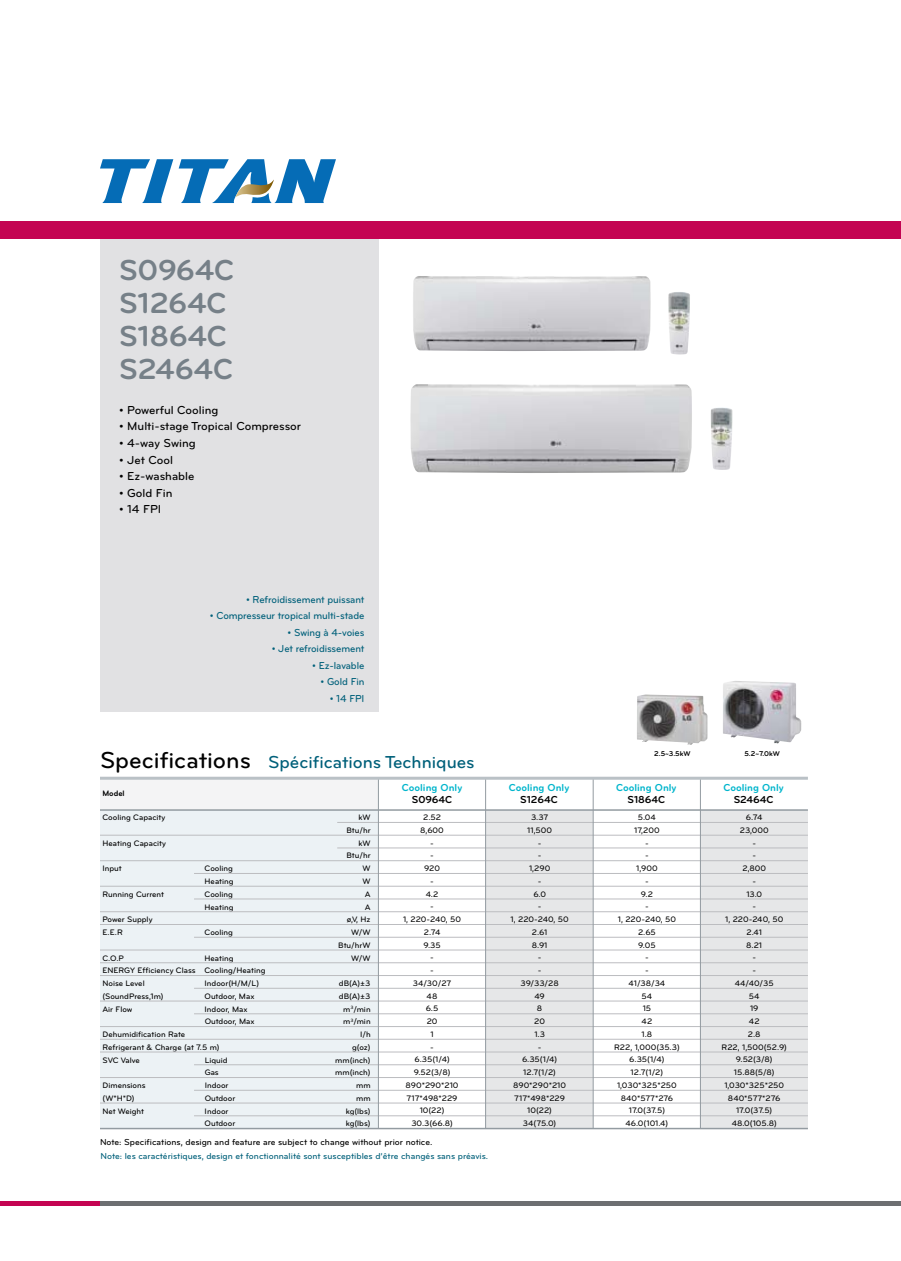
<style>
.page{position:relative;width:901px;height:1261px;background:#fff}
.page>*{position:absolute;margin:0;border:0;box-sizing:border-box;transform-origin:0 0}
.t1{font:700 30px/33px "Bryant LG";color:#768088}
.t2{font:500 24px "Bryant LG";color:#000}
.t3{font:500 18px "Bryant LG";color:#00607a}
.t4{font:500 12px "Bryant LG";color:#000}
.t5{font:500 10.5px "Bryant LG";letter-spacing:-.01em;color:#00607a;scale:.96 1}
.t6{font:700 10.5px "Bryant LG";color:#00b5cc}
.t7{font:700 10.5px "Bryant LG";color:#000}
.t8{font:500 9px "Bryant LG";color:#00607a}
.t9{font:500 9px "Bryant LG";color:#000}
.t10{font:500 8.25px/12.8px "Bryant LG";color:#000;text-align:center}
.t11{font:700 8.25px "Bryant LG";color:#000}
.t12{font:700 7.2px "Bryant LG";color:#000}
</style>
<div class="page">
<div style="left:100px;top:234px;width:278px;height:477px;background:#e1e1e3"></div>
<div style="left:0;top:221px;width:900px;height:17px;background:#c40452"></div>
<hr style="left:0;top:1201px;width:900px;height:4px;background:#6d6f71">
<hr style="left:0;top:1201px;width:100px;height:4px;background:#c40452">
<svg style="left:100px;top:159px;width:73px;height:44px"></svg>
<svg style="left:179px;top:159px;width:157px;height:44px"></svg>
<img style="left:410px;top:384px;width:281px;height:89px">
<img style="left:413px;top:276px;width:237px;height:75px">
<div style="left:100px;top:810px;width:278px;height:318px;background:#ecf2f5"></div>
<div style="left:485px;top:810px;width:107px;height:318px;background:#e6e7e8"></div>
<div style="left:700px;top:810px;width:107px;height:318px;background:#e6e7e8"></div>
<div style="left:100px;top:778px;width:278px;height:31px;background:#f4f4f5"></div>
<hr style="left:194px;top:873px;width:613px;height:1px;background:#bcbdc0">
<hr style="left:100px;top:860px;width:707px;height:1px;background:#bcbdc0">
<hr style="left:337px;top:848px;width:470px;height:1px;background:#bcbdc0">
<hr style="left:100px;top:835px;width:707px;height:1px;background:#bcbdc0">
<hr style="left:337px;top:822px;width:470px;height:1px;background:#bcbdc0">
<hr style="left:100px;top:886px;width:707px;height:1px;background:#bcbdc0">
<hr style="left:194px;top:899px;width:613px;height:1px;background:#bcbdc0">
<hr style="left:100px;top:911px;width:707px;height:1px;background:#bcbdc0">
<hr style="left:100px;top:924px;width:707px;height:1px;background:#bcbdc0">
<hr style="left:194px;top:937px;width:613px;height:1px;background:#bcbdc0">
<hr style="left:100px;top:950px;width:707px;height:1px;background:#bcbdc0">
<hr style="left:100px;top:962px;width:707px;height:1px;background:#bcbdc0">
<hr style="left:100px;top:975px;width:707px;height:1px;background:#bcbdc0">
<hr style="left:100px;top:1077px;width:707px;height:1px;background:#bcbdc0">
<hr style="left:194px;top:1064px;width:613px;height:1px;background:#bcbdc0">
<hr style="left:100px;top:1052px;width:707px;height:1px;background:#bcbdc0">
<hr style="left:100px;top:1039px;width:707px;height:1px;background:#bcbdc0">
<hr style="left:194px;top:1090px;width:613px;height:1px;background:#bcbdc0">
<hr style="left:100px;top:1103px;width:707px;height:1px;background:#bcbdc0">
<hr style="left:194px;top:1115px;width:613px;height:1px;background:#bcbdc0">
<hr style="left:100px;top:1128px;width:707px;height:1px;background:#939ba1">
<hr style="left:100px;top:1026px;width:707px;height:1px;background:#bcbdc0">
<hr style="left:194px;top:1013px;width:613px;height:1px;background:#bcbdc0">
<hr style="left:100px;top:1001px;width:707px;height:1px;background:#bcbdc0">
<hr style="left:194px;top:988px;width:613px;height:1px;background:#bcbdc0">
<hr style="left:100px;top:809px;width:707px;height:2px;background:#939ba1">
<hr style="left:592px;top:778px;width:1px;height:350px;background:#939ba1">
<hr style="left:700px;top:778px;width:1px;height:350px;background:#939ba1">
<hr style="left:485px;top:778px;width:1px;height:350px;background:#939ba1">
<hr style="left:378px;top:778px;width:1px;height:350px;background:#939ba1">
<hr style="left:100px;top:777px;width:707px;height:3px;background:#bac1c6">
<img style="left:637px;top:694px;width:70px;height:51px">
<img style="left:723px;top:681px;width:78px;height:63px">
<img style="left:668px;top:292px;width:22px;height:62px">
<img style="left:710px;top:407px;width:22px;height:63px">
<h1 class="t1" style="left:119px;top:254px;width:117px">S0964C<br>S1264C<br>S1864C<br>S2464C</h1>
<h3 class="t4" style="left:119px;top:403px;width:101px">• Powerful Cooling</h3>
<h3 class="t4" style="left:119px;top:419px;width:183px">• Multi-stage Tropical Compressor</h3>
<h3 class="t4" style="left:119px;top:436px;width:78px">• 4-way Swing</h3>
<h3 class="t4" style="left:119px;top:452px;width:55px">• Jet Cool</h3>
<h3 class="t4" style="left:119px;top:469px;width:77px">• Ez-washable</h3>
<h3 class="t4" style="left:119px;top:485px;width:55px">• Gold Fin</h3>
<h3 class="t4" style="left:119px;top:502px;width:44px">• 14 FPI</h3>
<p class="t5" style="left:246px;top:593px;width:125px">• Refroidissement puissant</p>
<p class="t5" style="left:210px;top:609px;width:162px">• Compresseur tropical multi-stade</p>
<p class="t5" style="left:287px;top:626px;width:82px">• Swing à 4-voies</p>
<p class="t5" style="left:272px;top:642px;width:98px">• Jet refroidissement</p>
<p class="t5" style="left:312px;top:659px;width:56px">• Ez-lavable</p>
<p class="t5" style="left:320px;top:675px;width:47px">• Gold Fin</p>
<p class="t5" style="left:329px;top:692px;width:38px">• 14 FPI</p>
<h2 class="t2" style="left:100px;top:746px;width:152px">Specifications</h2>
<p class="t12" style="left:654px;top:749px;width:38px">2.5~3.5kW</p>
<p class="t12" style="left:744px;top:749px;width:37px">5.2~7.0kW</p>
<h3 class="t3" style="left:268px;top:751px;width:208px">Spécifications Techniques</h3>
<p class="t11" style="left:102px;top:788px;width:24px">Model</p>
<p class="t10" style="left:102px;top:811px;width:64px">Cooling Capacity</p>
<p class="t10" style="left:346px;top:811px;width:26px;text-align:right">kW<br>Btu/hr</p>
<p class="t10" style="left:102px;top:836px;width:65px">Heating Capacity</p>
<p class="t10" style="left:346px;top:836px;width:26px;text-align:right">kW<br>Btu/hr</p>
<p class="t10" style="left:102px;top:862px;width:21px">Input</p>
<p class="t10" style="left:204px;top:862px;width:30px">Cooling</p>
<p class="t10" style="left:362px;top:862px;width:10px">W</p>
<p class="t10" style="left:204px;top:875px;width:30px">Heating</p>
<p class="t10" style="left:362px;top:875px;width:10px">W</p>
<p class="t10" style="left:102px;top:887px;width:63px">Running Current</p>
<p class="t10" style="left:204px;top:887px;width:30px">Cooling</p>
<p class="t10" style="left:364px;top:887px;width:7px">A</p>
<p class="t10" style="left:204px;top:900px;width:30px">Heating</p>
<p class="t10" style="left:364px;top:900px;width:7px">A</p>
<p class="t10" style="left:102px;top:913px;width:51px">Power Supply</p>
<p class="t10" style="left:347px;top:913px;width:25px">ø,V, Hz</p>
<p class="t10" style="left:102px;top:926px;width:22px">E.E.R</p>
<p class="t10" style="left:204px;top:926px;width:30px">Cooling</p>
<p class="t10" style="left:338px;top:926px;width:34px;text-align:right">W/W<br>Btu/hrW</p>
<p class="t10" style="left:102px;top:951px;width:23px">C.O.P</p>
<p class="t10" style="left:204px;top:951px;width:30px">Heating</p>
<p class="t10" style="left:351px;top:951px;width:21px">W/W</p>
<p class="t10" style="left:102px;top:964px;width:164px;text-align:left">ENERGY Efficiency Class Cooling/Heating<br>Noise Level</p>
<p class="t10" style="left:204px;top:977px;width:56px">Indoor(H/M/L)</p>
<p class="t10" style="left:339px;top:977px;width:33px">dB(A)±3</p>
<p class="t10" style="left:102px;top:990px;width:63px">(SoundPress,1m)</p>
<p class="t10" style="left:204px;top:990px;width:51px">Outdoor, Max</p>
<p class="t10" style="left:339px;top:990px;width:33px">dB(A)±3</p>
<p class="t10" style="left:102px;top:1002px;width:31px">Air Flow</p>
<p class="t10" style="left:204px;top:1002px;width:45px">Indoor, Max</p>
<p class="t10" style="left:343px;top:1002px;width:29px">m<sup>3</sup>/min</p>
<p class="t10" style="left:205px;top:1015px;width:51px">Outdoor, Max</p>
<p class="t10" style="left:343px;top:1015px;width:29px">m<sup>3</sup>/min</p>
<p class="t10" style="left:102px;top:1028px;width:84px">Dehumidification Rate</p>
<p class="t10" style="left:360px;top:1028px;width:12px">I/h</p>
<p class="t10" style="left:102px;top:1041px;width:119px">Refrigerant &amp; Charge (at 7.5 m)</p>
<p class="t10" style="left:352px;top:1041px;width:20px">g(oz)</p>
<p class="t10" style="left:102px;top:1053px;width:39px">SVC Valve</p>
<p class="t10" style="left:205px;top:1053px;width:25px">Liquid</p>
<p class="t10" style="left:335px;top:1053px;width:37px">mm(inch)</p>
<p class="t10" style="left:205px;top:1066px;width:16px">Gas</p>
<p class="t10" style="left:335px;top:1066px;width:37px">mm(inch)</p>
<p class="t10" style="left:102px;top:1079px;width:44px">Dimensions</p>
<p class="t10" style="left:205px;top:1079px;width:25px">Indoor</p>
<p class="t10" style="left:356px;top:1079px;width:16px">mm</p>
<p class="t10" style="left:102px;top:1092px;width:34px">(W*H*D)</p>
<p class="t10" style="left:205px;top:1092px;width:32px">Outdoor</p>
<p class="t10" style="left:356px;top:1092px;width:16px">mm</p>
<p class="t10" style="left:102px;top:1104px;width:43px">Net Weight</p>
<p class="t10" style="left:205px;top:1104px;width:25px">Indoor</p>
<p class="t10" style="left:345px;top:1104px;width:26px">kg(lbs)</p>
<p class="t10" style="left:204px;top:1117px;width:32px">Outdoor</p>
<p class="t10" style="left:345px;top:1117px;width:26px">kg(lbs)</p>
<p class="t6" style="left:402px;top:781px;width:62px">Cooling Only</p>
<p class="t7" style="left:412px;top:793px;width:42px">S0964C</p>
<p class="t10" style="left:403px;top:811px;width:60px">2.52<br>8,600<br>-<br>-<br>920<br>-<br>4.2<br>-<br>1, 220-240, 50<br>2.74<br>9.35<br>-<br>-<br>34/30/27<br>48<br>6.5<br>20<br>1<br>-<br>6.35(1/4)<br>9.52(3/8)<br>890*290*210<br>717*498*229<br>10(22)<br>30.3(66.8)</p>
<p class="t9" style="left:100px;top:1136px;width:334px">Note: Specifications, design and feature are subject to change without prior notice.</p>
<p class="t8" style="left:100px;top:1150px;width:389px">Note: les caractéristiques, design et fonctionnalité sont susceptibles d’être changés sans préavis.</p>
<p class="t6" style="left:508px;top:781px;width:62px">Cooling Only</p>
<p class="t7" style="left:520px;top:793px;width:39px">S1264C</p>
<p class="t10" style="left:510px;top:811px;width:60px">3.37<br>11,500<br>-<br>-<br>1,290<br>-<br>6.0<br>-<br>1, 220-240, 50<br>2.61<br>8.91<br>-<br>-<br>39/33/28<br>49<br>8<br>20<br>1.3<br>-<br>6.35(1/4)<br>12.7(1/2)<br>890*290*210<br>717*498*229<br>10(22)<br>34(75.0)</p>
<p class="t6" style="left:616px;top:781px;width:62px">Cooling Only</p>
<p class="t7" style="left:627px;top:793px;width:39px">S1864C</p>
<p class="t10" style="left:614px;top:811px;width:67px">5.04<br>17,200<br>-<br>-<br>1,900<br>-<br>9.2<br>-<br>1, 220-240, 50<br>2.65<br>9.05<br>-<br>-<br>41/38/34<br>54<br>15<br>42<br>1.8<br>R22, 1,000(35.3)<br>6.35(1/4)<br>12.7(1/2)<br>1,030*325*250<br>840*577*276<br>17.0(37.5)<br>46.0(101.4)</p>
<p class="t6" style="left:723px;top:781px;width:62px">Cooling Only</p>
<p class="t7" style="left:733px;top:793px;width:41px">S2464C</p>
<p class="t10" style="left:721px;top:811px;width:67px">6.74<br>23,000<br>-<br>-<br>2,800<br>-<br>13.0<br>-<br>1, 220-240, 50<br>2.41<br>8.21<br>-<br>-<br>44/40/35<br>54<br>19<br>42<br>2.8<br>R22, 1,500(52.9)<br>9.52(3/8)<br>15.88(5/8)<br>1,030*325*250<br>840*577*276<br>17.0(37.5)<br>48.0(105.8)</p>
</div>
